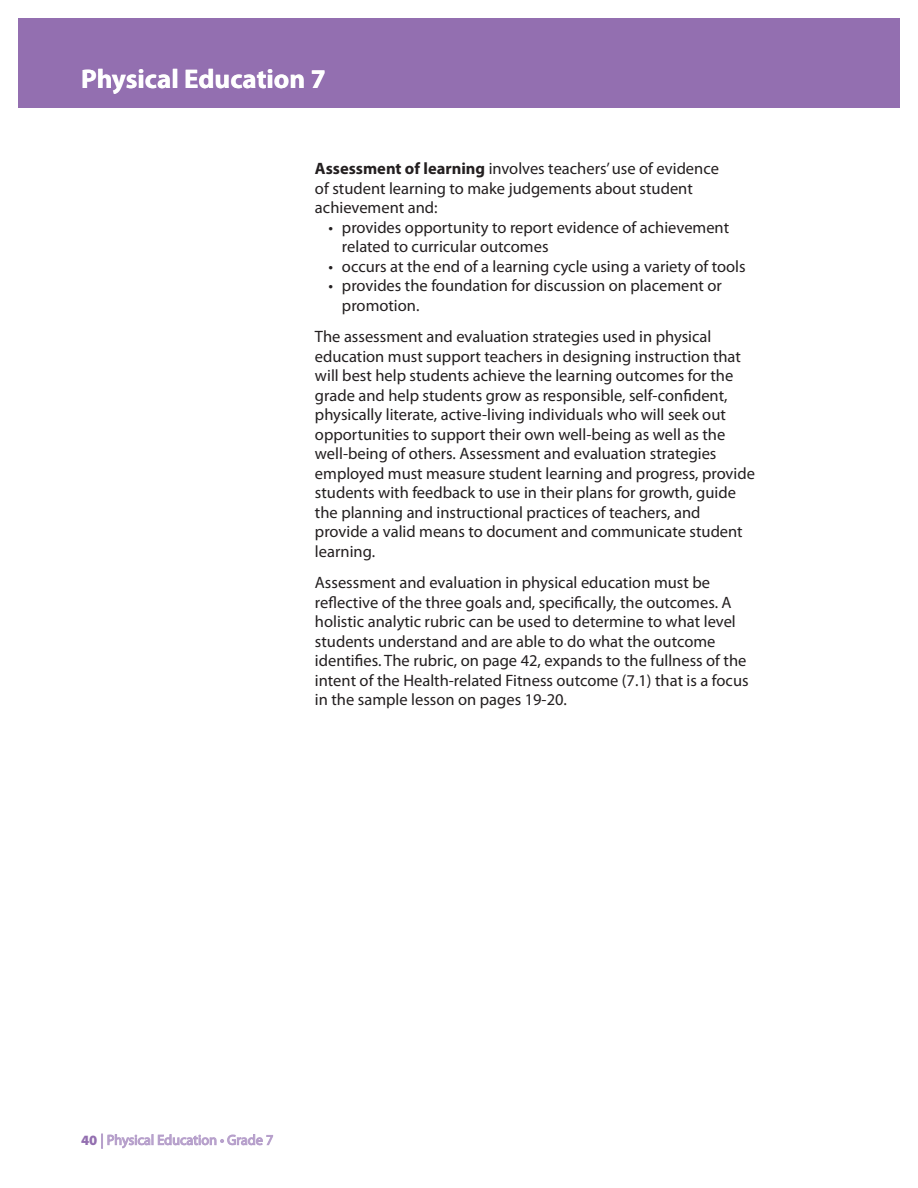
<style>
.page{position:relative;width:918px;height:1188px;background:#fff}
.page>*{position:absolute;margin:0;border:0;box-sizing:border-box;transform-origin:0 0}
.t1{font:700 27px "Myriad Pro";color:#fff}
.Body_1_-_11_pt{font:16.5px/19.5px "Myriad Pro";color:#231f20}
.Body_1_-_11pt__Bulle{font:16.5px/19.5px "Myriad Pro";color:#231f20}
.Body_1_-_11_pt_no_sp{font:16.5px/19.5px "Myriad Pro";color:#231f20}
.Body_1_-_11pt_Bullet{font:16.5px/19.5px "Myriad Pro";color:#231f20}
.s1{font-weight:700}
</style>
<div class="page">
<div style="left:18px;top:18px;width:882px;height:90px;background:#936fb0"></div>
<svg style="left:102px;top:1134px;width:171px;height:15px"></svg>
<h1 class="t1" style="left:81px;top:61px;width:246px">Physical Education 7</h1>
<p class="Body_1_-_11_pt_no_sp" style="left:315px;top:159px;width:405px"><span class="s1">Assessment of learning</span> involves teachers’ use of evidence of student learning to make judgements about student achievement and:</p>
<p class="Body_1_-_11pt__Bulle" style="left:342px;top:217px;width:389px;text-indent:-14px">• provides opportunity to report evidence of achievement related to curricular outcomes</p>
<p class="Body_1_-_11pt__Bulle" style="left:328px;top:256px;width:419px">• occurs at the end of a learning cycle using a variety of tools</p>
<p class="Body_1_-_11pt_Bullet" style="left:342px;top:276px;width:381px;text-indent:-14px">• provides the foundation for discussion on placement or promotion.</p>
<p class="Body_1_-_11_pt" style="left:315px;top:327px;width:442px">The assessment and evaluation strategies used in physical education must support teachers in designing instruction that will best help students achieve the learning outcomes for the grade and help students grow as responsible, self-confident, physically literate, active-living individuals who will seek out opportunities to support their own well-being as well as the well-being of others. Assessment and evaluation strategies employed must measure student learning and progress, provide students with feedback to use in their plans for growth, guide the planning and instructional practices of teachers, and provide a valid means to document and communicate student learning.</p>
<p class="Body_1_-_11_pt" style="left:315px;top:573px;width:435px">Assessment and evaluation in physical education must be reflective of the three goals and, specifically, the outcomes. A holistic analytic rubric can be used to determine to what level students understand and are able to do what the outcome identifies. The rubric, on page 42, expands to the fullness of the intent of the Health-related Fitness outcome (7.1) that is a focus in the sample lesson on pages 19-20.</p>
</div>
